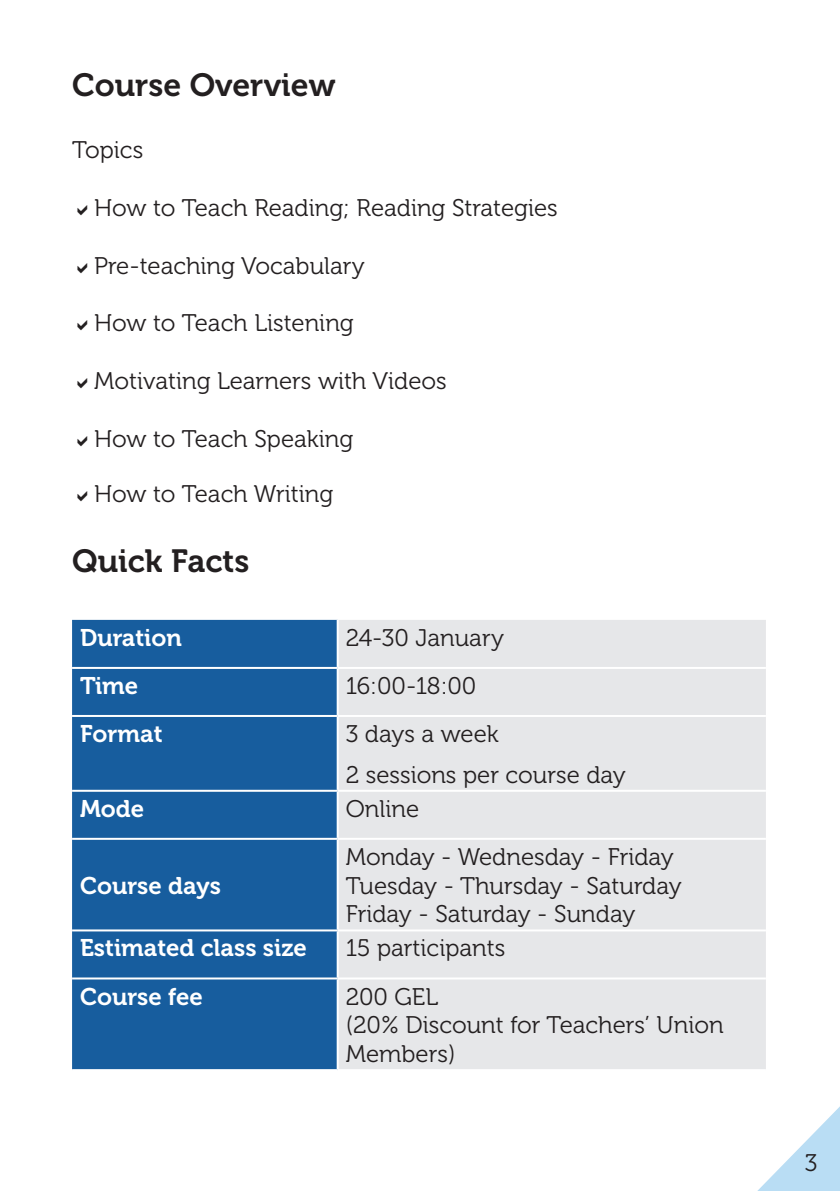
<style>
.page{position:relative;width:840px;height:1191px;background:#fff}
.page>*{position:absolute;margin:0;border:0;box-sizing:border-box;transform-origin:0 0}
.t1{font:32px "Museo 700";color:#231f20}
.t2{font:24px/28.8px "Museo 300";color:#231f20}
.t3{font:24px "Museo 700";color:#fff}
</style>
<div class="page">
<svg style="left:757px;top:1107px;width:82px;height:84px"></svg>
<div style="left:72px;top:620px;width:264px;height:449px;background:#175d9e"></div>
<div style="left:339px;top:620px;width:426px;height:449px;background:#e6e7e9"></div>
<hr style="left:72px;top:667px;width:265px;height:2px;background:#fff">
<hr style="left:337px;top:667px;width:428px;height:2px;background:#fff">
<hr style="left:72px;top:715px;width:265px;height:2px;background:#fff">
<hr style="left:337px;top:715px;width:428px;height:2px;background:#fff">
<hr style="left:72px;top:789px;width:265px;height:2px;background:#fff">
<hr style="left:337px;top:789px;width:428px;height:2px;background:#fff">
<hr style="left:72px;top:838px;width:265px;height:2px;background:#fff">
<hr style="left:337px;top:838px;width:428px;height:2px;background:#fff">
<hr style="left:72px;top:929px;width:265px;height:2px;background:#fff">
<hr style="left:337px;top:929px;width:428px;height:2px;background:#fff">
<hr style="left:72px;top:977px;width:265px;height:2px;background:#fff">
<hr style="left:337px;top:977px;width:428px;height:2px;background:#fff">
<p class="t1" style="left:72px;top:67px;width:265px">Course Overview</p>
<p class="t2" style="left:72px;top:136px;width:73px">Topics</p>
<p class="t2" style="left:94px;top:194px;width:465px">How to Teach Reading; Reading Strategies</p>
<p class="t2" style="left:94px;top:251px;width:272px">Pre-teaching Vocabulary</p>
<p class="t2" style="left:94px;top:309px;width:261px">How to Teach Listening</p>
<p class="t2" style="left:94px;top:367px;width:354px">Motivating Learners with Videos</p>
<p class="t2" style="left:94px;top:424px;width:261px">How to Teach Speaking</p>
<p class="t2" style="left:94px;top:479px;width:241px">How to Teach Writing</p>
<p class="t1" style="left:72px;top:543px;width:179px">Quick Facts</p>
<p class="t3" style="left:80px;top:624px;width:103px">Duration</p>
<p class="t2" style="left:345px;top:624px;width:160px">24-30 January</p>
<p class="t3" style="left:80px;top:672px;width:60px">Time</p>
<p class="t2" style="left:345px;top:672px;width:132px">16:00-18:00</p>
<p class="t3" style="left:80px;top:720px;width:84px">Format</p>
<p class="t2" style="left:345px;top:720px;width:154px">3 days a week</p>
<p class="t2" style="left:345px;top:760px;width:281px">2 sessions per course day</p>
<p class="t3" style="left:80px;top:795px;width:66px">Mode</p>
<p class="t2" style="left:345px;top:794px;width:75px">Online</p>
<p class="t3" style="left:80px;top:872px;width:142px">Course days</p>
<p class="t2" style="left:345px;top:842px;width:329px">Monday - Wednesday - Friday</p>
<p class="t2" style="left:345px;top:871px;width:337px">Tuesday - Thursday - Saturday</p>
<p class="t2" style="left:345px;top:900px;width:291px">Friday - Saturday - Sunday</p>
<p class="t3" style="left:80px;top:934px;width:228px">Estimated class size</p>
<p class="t2" style="left:345px;top:934px;width:161px">15 participants</p>
<p class="t3" style="left:80px;top:982px;width:124px">Course fee</p>
<p class="t2" style="left:345px;top:982px;width:94px">200 GEL</p>
<p class="t2" style="left:345px;top:1011px;width:379px">(20% Discount for Teachers’ Union<br>Members)</p>
<p class="t2" style="left:804px;top:1148px;width:14px">3</p>
</div>
